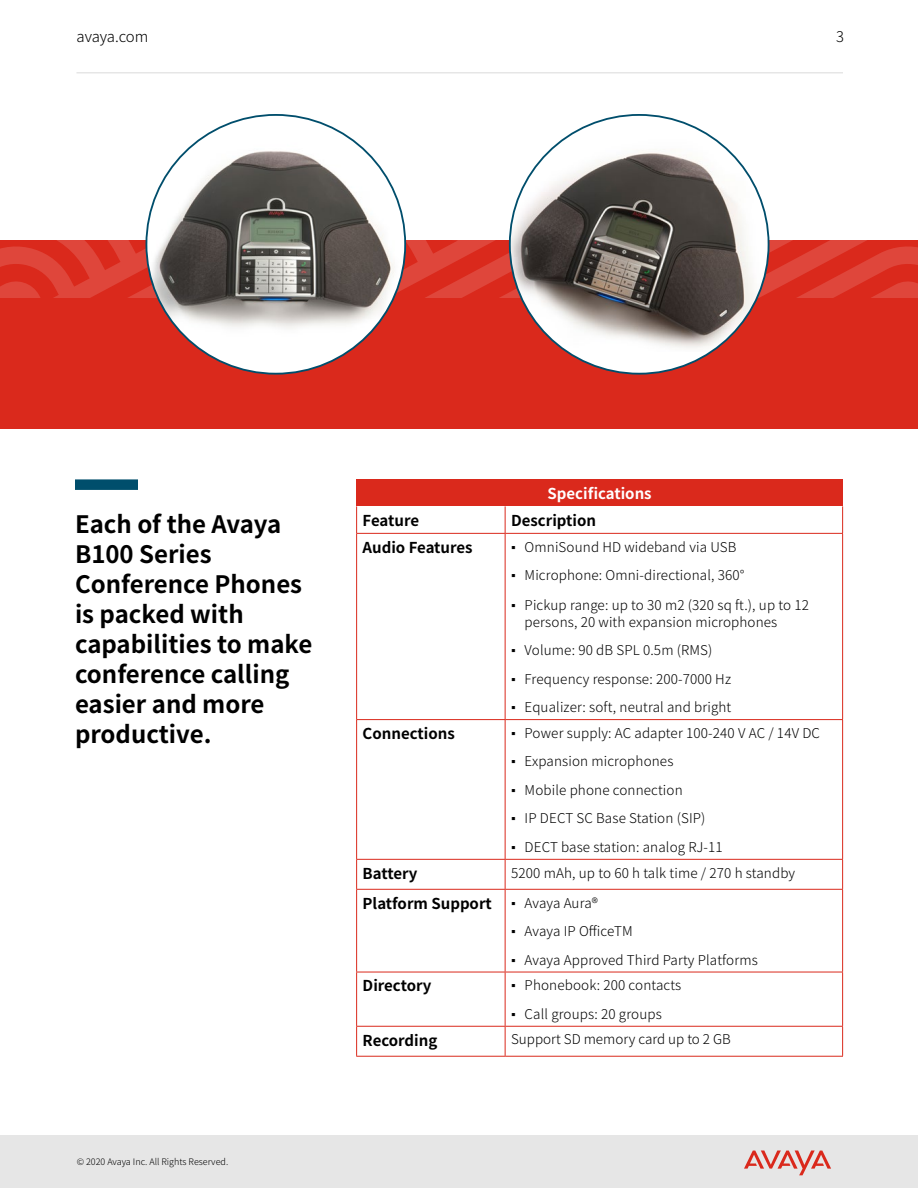
<style>
.page{position:relative;width:918px;height:1188px;background:#fff}
.page>*{position:absolute;margin:0;border:0;box-sizing:border-box;transform-origin:0 0}
.t1{font:700 24px/30px "Noto Sans JP";color:#000}
.t2{font:700 15px "Noto Sans JP";color:#000}
.t3{font:700 15px "Noto Sans JP";color:#fff}
.t4{font:300 15px "Noto Sans JP";letter-spacing:-.01em;color:#000}
.t5{font:300 14.7px "Noto Sans JP";color:#000}
.t6{font:300 13.5px/16.5px "Noto Sans JP";letter-spacing:.01em;color:#000}
.t7{font:300 9px "Noto Sans JP";color:#000}
.s1{font-family:"Arial";font-weight:400}
</style>
<div class="page">
<div style="left:75px;top:479px;width:63px;height:11px;background:#004e6c"></div>
<div style="left:357px;top:479px;width:486px;height:27px;background:#da291c"></div>
<svg style="left:356px;top:506px;width:1px;height:27px"></svg>
<svg style="left:505px;top:506px;width:1px;height:27px"></svg>
<svg style="left:842px;top:506px;width:1px;height:27px"></svg>
<hr style="left:356px;top:533px;width:149px;height:1px;background:#da291c">
<hr style="left:356px;top:534px;width:1px;height:185px;background:#da291c">
<hr style="left:505px;top:533px;width:338px;height:1px;background:#da291c">
<hr style="left:505px;top:534px;width:1px;height:185px;background:#da291c">
<hr style="left:842px;top:534px;width:1px;height:185px;background:#da291c">
<hr style="left:356px;top:719px;width:149px;height:1px;background:#da291c">
<hr style="left:356px;top:720px;width:1px;height:139px;background:#da291c">
<hr style="left:505px;top:719px;width:338px;height:1px;background:#da291c">
<hr style="left:505px;top:720px;width:1px;height:139px;background:#da291c">
<hr style="left:842px;top:720px;width:1px;height:139px;background:#da291c">
<hr style="left:356px;top:859px;width:149px;height:1px;background:#da291c">
<svg style="left:356px;top:860px;width:1px;height:29px"></svg>
<hr style="left:505px;top:859px;width:338px;height:1px;background:#da291c">
<svg style="left:505px;top:860px;width:1px;height:29px"></svg>
<svg style="left:842px;top:860px;width:1px;height:29px"></svg>
<hr style="left:356px;top:889px;width:149px;height:1px;background:#da291c">
<hr style="left:356px;top:890px;width:1px;height:82px;background:#da291c">
<hr style="left:505px;top:889px;width:338px;height:1px;background:#da291c">
<hr style="left:505px;top:890px;width:1px;height:82px;background:#da291c">
<hr style="left:842px;top:890px;width:1px;height:82px;background:#da291c">
<hr style="left:356px;top:972px;width:149px;height:1px;background:#da291c">
<hr style="left:356px;top:972px;width:1px;height:54px;background:#da291c">
<hr style="left:505px;top:972px;width:338px;height:1px;background:#da291c">
<hr style="left:505px;top:972px;width:1px;height:54px;background:#da291c">
<hr style="left:842px;top:972px;width:1px;height:54px;background:#da291c">
<hr style="left:356px;top:1026px;width:149px;height:1px;background:#da291c">
<svg style="left:356px;top:1027px;width:1px;height:29px"></svg>
<hr style="left:505px;top:1026px;width:338px;height:1px;background:#da291c">
<svg style="left:505px;top:1027px;width:1px;height:29px"></svg>
<svg style="left:842px;top:1027px;width:1px;height:29px"></svg>
<hr style="left:356px;top:1056px;width:149px;height:1px;background:#da291c">
<hr style="left:505px;top:1056px;width:338px;height:1px;background:#da291c">
<div style="left:0;top:240px;width:918px;height:188px;background:#da291c"></div>
<svg style="left:0;top:240px;width:918px;height:57px"></svg>
<div style="left:146px;top:115px;width:259px;height:259px;background:#fff;border-radius:50%"></div>
<img style="left:146px;top:132px;width:259px;height:207px">
<div style="left:510px;top:115px;width:259px;height:259px;background:#fff;border-radius:50%"></div>
<img style="left:510px;top:138px;width:259px;height:214px">
<div style="left:0;top:1136px;width:918px;height:52px;background:#e6e6e6"></div>
<svg style="left:744px;top:1150px;width:87px;height:25px"></svg>
<hr style="left:77px;top:72px;width:766px;height:1px;background:#e6e6e6">
<p class="t4" style="left:77px;top:28px;width:73px">avaya.com</p>
<p class="t5" style="left:836px;top:28px;width:9px">3</p>
<h1 class="t1" style="left:75px;top:510px;width:239px">Each of the Avaya<br>B100 Series<br>Conference Phones is packed with capabilities to make conference calling easier and more productive.</h1>
<p class="t7" style="left:77px;top:1157px;width:153px">© 2020 Avaya Inc. All Rights Reserved.</p>
<p class="t3" style="left:548px;top:485px;width:106px">Specifications</p>
<p class="t2" style="left:363px;top:512px;width:58px">Feature</p>
<p class="t2" style="left:511px;top:512px;width:86px">Description</p>
<p class="t2" style="left:363px;top:539px;width:112px">Audio Features</p>
<p class="t6" style="left:511px;top:539px;width:227px"><span class="s1">▪</span> OmniSound HD wideband via USB</p>
<p class="t6" style="left:511px;top:567px;width:235px"><span class="s1">▪</span> Microphone: Omni-directional, 360°</p>
<p class="t6" style="left:525px;top:597px;width:286px;text-indent:-14px"><span class="s1">▪</span> Pickup range: up to 30 m2 (320 sq ft.), up to 12 persons, 20 with expansion microphones</p>
<p class="t6" style="left:511px;top:642px;width:203px"><span class="s1">▪</span> Volume: 90 dB SPL 0.5m (RMS)</p>
<p class="t6" style="left:511px;top:671px;width:222px"><span class="s1">▪</span> Frequency response: 200-7000 Hz</p>
<p class="t6" style="left:511px;top:699px;width:222px"><span class="s1">▪</span> Equalizer: soft, neutral and bright</p>
<p class="t2" style="left:363px;top:725px;width:94px">Connections</p>
<p class="t6" style="left:511px;top:725px;width:310px"><span class="s1">▪</span> Power supply: AC adapter 100-240 V AC / 14V DC</p>
<p class="t6" style="left:511px;top:753px;width:164px"><span class="s1">▪</span> Expansion microphones</p>
<p class="t6" style="left:511px;top:782px;width:173px"><span class="s1">▪</span> Mobile phone connection</p>
<p class="t6" style="left:511px;top:810px;width:196px"><span class="s1">▪</span> IP DECT SC Base Station (SIP)</p>
<p class="t6" style="left:511px;top:839px;width:213px"><span class="s1">▪</span> DECT base station: analog RJ-11</p>
<p class="t2" style="left:363px;top:865px;width:56px">Battery</p>
<p class="t6" style="left:511px;top:865px;width:286px">5200 mAh, up to 60 h talk time / 270 h standby</p>
<p class="t2" style="left:363px;top:895px;width:131px">Platform Support</p>
<p class="t6" style="left:511px;top:895px;width:88px"><span class="s1">▪</span> Avaya Aura®</p>
<p class="t6" style="left:511px;top:923px;width:123px"><span class="s1">▪</span> Avaya IP OfficeTM</p>
<p class="t6" style="left:511px;top:952px;width:248px"><span class="s1">▪</span> Avaya Approved Third Party Platforms</p>
<p class="t2" style="left:363px;top:978px;width:70px">Directory</p>
<p class="t6" style="left:511px;top:977px;width:172px"><span class="s1">▪</span> Phonebook: 200 contacts</p>
<p class="t6" style="left:511px;top:1006px;width:152px"><span class="s1">▪</span> Call groups: 20 groups</p>
<p class="t2" style="left:363px;top:1032px;width:76px">Recording</p>
<p class="t6" style="left:511px;top:1032px;width:221px">Support SD memory card up to 2 GB</p>
</div>
